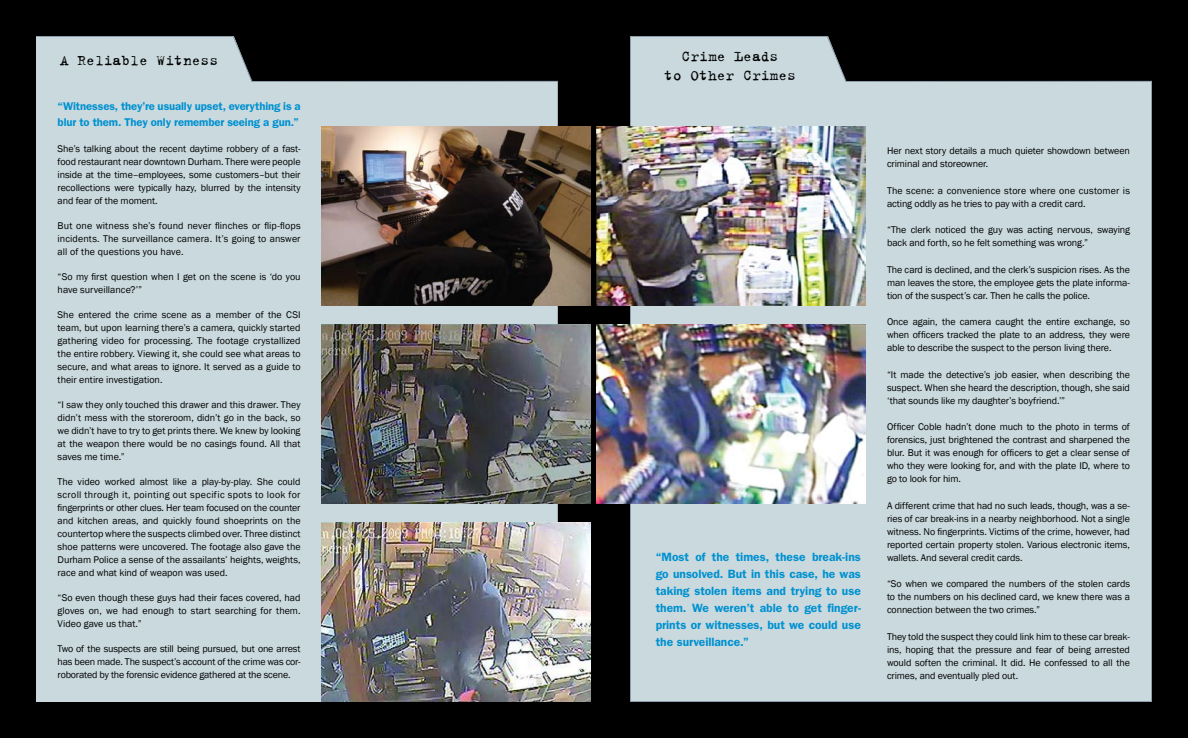
<style>
.page{position:relative;width:1188px;height:738px;background:#000}
.page>*{position:absolute;margin:0;border:0;box-sizing:border-box;transform-origin:0 0}
.t1{font:16px/19.2px "Trixie";color:#000;text-align:center}
.t2{font:600 12px/17px "Franklin Gothic";letter-spacing:-.005em;color:#0091d0;text-align:justify}
.t3{font:600 11.3px/16px "Franklin Gothic";letter-spacing:-.01em;color:#0091d0}
.t4{font:10px/13px "Franklin Gothic";letter-spacing:-.005em;color:#000;text-align:justify}
</style>
<div class="page">
<div style="left:631px;top:83px;width:520px;height:618px;background:#c9d9de"></div>
<div style="left:36px;top:83px;width:522px;height:619px;background:#c9d9de"></div>
<svg style="left:36px;top:36px;width:522px;height:47px"></svg>
<hr style="left:1151px;top:82px;width:1px;height:619px;background:#8d9da9">
<svg style="left:631px;top:36px;width:521px;height:47px"></svg>
<hr style="left:630px;top:36px;width:1px;height:666px;background:#8d9da9">
<hr style="left:630px;top:701px;width:522px;height:1px;background:#8d9da9">
<img style="left:596px;top:126px;width:270px;height:180px">
<img style="left:596px;top:324px;width:270px;height:180px">
<img style="left:321px;top:324px;width:269px;height:180px">
<img style="left:321px;top:522px;width:270px;height:180px">
<img style="left:321px;top:126px;width:270px;height:180px">
<h1 class="t1" style="left:60px;top:50px;width:160px">A Reliable Witness</h1>
<h1 class="t1" style="left:664px;top:46px;width:133px">Crime Leads<br>to Other Crimes</h1>
<p class="t3" style="left:58px;top:98px;width:244px">“Witnesses, they’re usually upset, everything is a blur to them. They only remember seeing a gun.”</p>
<p class="t4" style="left:58px;top:143px;width:245px">She’s talking about the recent daytime robbery of a fast&shy;food restaurant near downtown Durham. There were people inside at the time–employees, some customers–but their recollections were typically hazy, blurred by the intensity and fear of the moment.</p>
<p class="t4" style="left:58px;top:220px;width:245px">But one witness she’s found never flinches or flip-flops incidents. The surveillance camera. It’s going to answer all of the questions you have.</p>
<p class="t4" style="left:58px;top:271px;width:245px">“So my first question when I get on the scene is ‘do you have surveillance?’”</p>
<p class="t4" style="left:58px;top:309px;width:245px">She entered the crime scene as a member of the CSI team, but upon learning there’s a camera, quickly started gathering video for processing. The footage crystallized the entire robbery. Viewing it, she could see what areas to secure, and what areas to ignore. It served as a guide to their entire investigation.</p>
<p class="t4" style="left:58px;top:399px;width:245px">“I saw they only touched this drawer and this drawer. They didn’t mess with the storeroom, didn’t go in the back, so we didn’t have to try to get prints there. We knew by looking at the weapon there would be no casings found. All that saves me time.”</p>
<p class="t4" style="left:58px;top:476px;width:245px">The video worked almost like a play-by-play. She could scroll through it, pointing out specific spots to look for fingerprints or other clues. Her team focused on the counter and kitchen areas, and quickly found shoeprints on the countertop where the suspects climbed over. Three distinct shoe patterns were uncovered. The footage also gave the Durham Police a sense of the assailants’ heights, weights, race and what kind of weapon was used.</p>
<p class="t4" style="left:58px;top:592px;width:245px">“So even though these guys had their faces covered, had gloves on, we had enough to start searching for them.<br>Video gave us that.”</p>
<p class="t4" style="left:58px;top:643px;width:245px">Two of the suspects are still being pursued, but one arrest has been made. The suspect’s account of the crime was cor&shy;roborated by the forensic evidence gathered at the scene.</p>
<p class="t2" style="left:656px;top:548px;width:207px">“Most of the times, these break-ins go unsolved. But in this case, he was taking stolen items and trying to use them. We weren’t able to get finger&shy;prints or witnesses, but we could use the surveillance.”</p>
<p class="t4" style="left:887px;top:144px;width:245px">Her next story details a much quieter showdown between criminal and storeowner.</p>
<p class="t4" style="left:887px;top:184px;width:244px">The scene: a convenience store where one customer is acting oddly as he tries to pay with a credit card.</p>
<p class="t4" style="left:887px;top:223px;width:244px">“The clerk noticed the guy was acting nervous, swaying back and forth, so he felt something was wrong.”</p>
<p class="t4" style="left:887px;top:263px;width:244px">The card is declined, and the clerk’s suspicion rises. As the man leaves the store, the employee gets the plate informa&shy;tion of the suspect’s car. Then he calls the police.</p>
<p class="t4" style="left:887px;top:315px;width:245px">Once again, the camera caught the entire exchange, so when officers tracked the plate to an address, they were able to describe the suspect to the person living there.</p>
<p class="t4" style="left:887px;top:368px;width:244px">“It made the detective’s job easier, when describing the suspect. When she heard the description, though, she said ‘that sounds like my daughter’s boyfriend.’”</p>
<p class="t4" style="left:887px;top:420px;width:245px">Officer Coble hadn’t done much to the photo in terms of forensics, just brightened the contrast and sharpened the blur. But it was enough for officers to get a clear sense of who they were looking for, and with the plate ID, where to go to look for him.</p>
<p class="t4" style="left:887px;top:499px;width:244px">A different crime that had no such leads, though, was a se&shy;ries of car break-ins in a nearby neighborhood. Not a single witness. No fingerprints. Victims of the crime, however, had reported certain property stolen. Various electronic items, wallets. And several credit cards.</p>
<p class="t4" style="left:887px;top:577px;width:245px">“So when we compared the numbers of the stolen cards to the numbers on his declined card, we knew there was a connection between the two crimes.”</p>
<p class="t4" style="left:887px;top:630px;width:244px">They told the suspect they could link him to these car break&shy;ins, hoping that the pressure and fear of being arrested would soften the criminal. It did. He confessed to all the crimes, and eventually pled out.</p>
</div>
